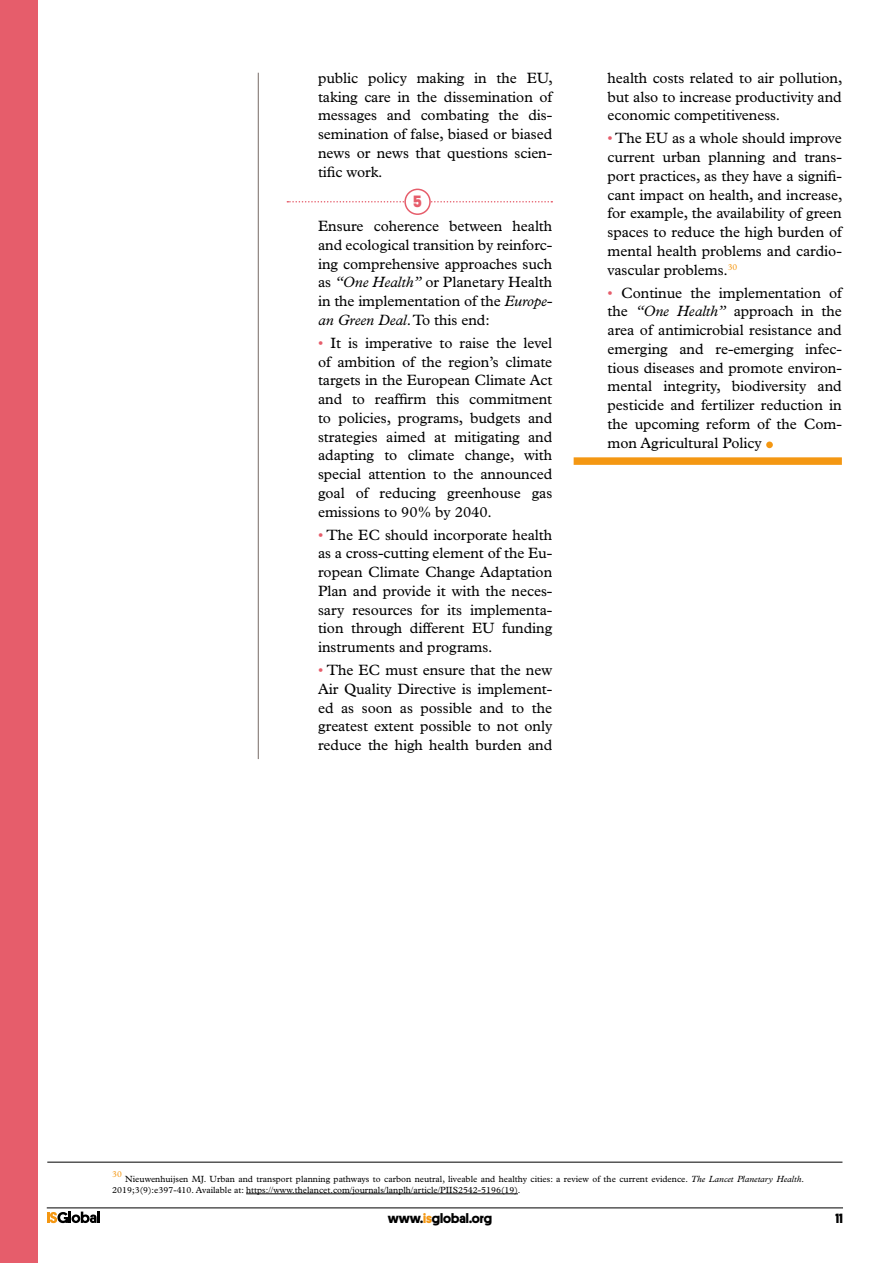
<style>
.page{position:relative;width:893px;height:1263px;background:#fff}
.page>*{position:absolute;margin:0;border:0;box-sizing:border-box;transform-origin:0 0}
.text_base{font:54px "Plantin";color:#f49712}
.t1{font:700 16.5px "Platform";color:#e65d6b}
.text_base-2{font:15px/18.8px "Plantin";letter-spacing:-.005em;color:#000;text-align:justify}
.t2{font:700 13.5px "Platform";color:#000}
.leyendas{font:9px/11.2px "Plantin";color:#000}
.leyendas-2{font:8.7px "Plantin";color:#f49712}
.s1{font-style:italic}
.s2{color:#e65d6b}
.s3{color:#f49712}
</style>
<div class="page">
<svg style="left:47px;top:1211px;width:53px;height:12px"></svg>
<hr style="left:47px;top:1207px;width:796px;height:1px;background:#000">
<div style="left:0;top:0;width:37px;height:1263px;background:#e65d6b"></div>
<hr style="left:258px;top:73px;width:1px;height:686px;background:#867b77">
<div style="left:574px;top:457px;width:268px;height:8px;background:#f49712"></div>
<hr style="left:246px;top:1193px;width:272px;height:1px;background:#000">
<hr style="left:47px;top:1162px;width:795px;height:1px;background:#000">
<svg style="left:287px;top:201px;width:265px;height:2px"></svg>
<div style="left:405px;top:189px;width:25px;height:25px;background:#fff;border-radius:50%"></div>
<div style="left:404px;top:189px;width:27px;height:26px;border:2px solid #e65d6b;border-radius:50%"></div>
<p class="text_base-2" style="left:318px;top:68px;width:236px">public policy making in the EU, taking care in the dissemination of messages and combating the dis&shy;semination of false, biased or biased news or news that questions scien&shy;tific work.</p>
<p class="t1" style="left:413px;top:189px;width:10px">5</p>
<p class="text_base-2" style="left:318px;top:216px;width:236px">Ensure coherence between health and ecological transition by reinforc&shy;ing comprehensive approaches such as <span class="s1">“One Health”</span> or Planetary Health in the implementation of the <span class="s1">Europe&shy;an Green Deal</span>. To this end:</p>
<p class="text_base-2" style="left:318px;top:333px;width:236px"><span class="s2">•</span> It is imperative to raise the level of ambition of the region’s climate targets in the European Climate Act and to reaffirm this commitment to policies, programs, budgets and strategies aimed at mitigating and adapting to climate change, with special attention to the announced goal of reducing greenhouse gas emissions to 90% by 2040.</p>
<p class="text_base-2" style="left:318px;top:525px;width:236px"><span class="s2">•</span> The EC should incorporate health as a cross-cutting element of the Eu&shy;ropean Climate Change Adaptation Plan and provide it with the neces&shy;sary resources for its implementa&shy;tion through different EU funding instruments and programs.</p>
<p class="text_base-2" style="left:318px;top:660px;width:236px"><span class="s2">•</span> The EC must ensure that the new Air Quality Directive is implement&shy;ed as soon as possible and to the greatest extent possible to not only reduce the high health burden and</p>
<p class="text_base-2" style="left:608px;top:68px;width:236px">health costs related to air pollution, but also to increase productivity and economic competitiveness.</p>
<p class="text_base-2" style="left:608px;top:129px;width:236px"><span class="s2">•</span> The EU as a whole should improve current urban planning and trans&shy;port practices, as they have a signifi&shy;cant impact on health, and increase, for example, the availability of green spaces to reduce the high burden of mental health problems and cardio&shy;vascular problems.<sup>30</sup></p>
<p class="text_base-2" style="left:608px;top:283px;width:236px"><span class="s2">•</span> Continue the implementation of the <span class="s1">“One Health”</span> approach in the area of antimicrobial resistance and emerging and re-emerging infec&shy;tious diseases and promote environ&shy;mental integrity, biodiversity and pesticide and fertilizer reduction in the upcoming reform of the Com&shy;mon Agricultural Policy</p>
<p class="text_base" style="left:762px;top:398px;width:17px">.</p>
<p class="leyendas-2" style="left:112px;top:1169px;width:11px">30</p>
<p class="leyendas" style="left:112px;top:1173px;width:693px;text-indent:13px">Nieuwenhuijsen MJ. Urban and transport planning pathways to carbon neutral, liveable and healthy cities: a review of the current evidence. <span class="s1">The Lancet Planetary Health</span>.<br>2019;3(9):e397-410. Available at: https://www.thelancet.com/journals/lanplh/article/PIIS2542-5196(19).</p>
<p class="t2" style="left:388px;top:1208px;width:106px">www.<span class="s3">is</span>global.org</p>
<p class="t2" style="left:835px;top:1208px;width:9px">11</p>
</div>
